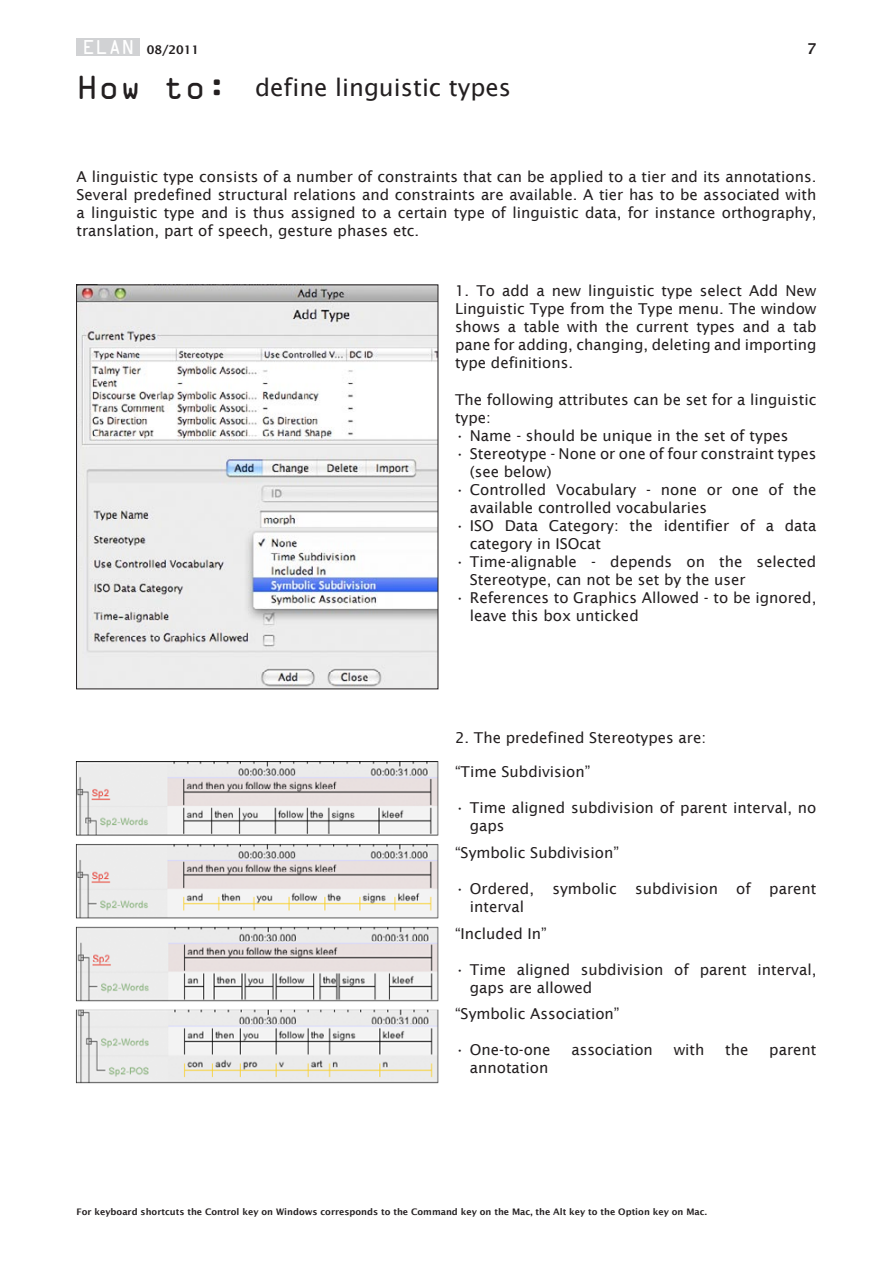
<style>
.page{position:relative;width:893px;height:1263px;background:#fff}
.page>*{position:absolute;margin:0;border:0;box-sizing:border-box;transform-origin:0 0}
.t1{font:30px "OCRA Std";color:#231f20}
.t2{font:24px "Lucida Sans";color:#231f20}
.t3{font:18px "OCRA Std";color:#fff}
.t4{font:15px/18px "Lucida Sans";color:#231f20}
.t5{font:600 15px "Lucida Sans";color:#231f20}
.t6{font:600 12px "Lucida Sans";color:#231f20}
.t7{font:600 9px "Lucida Sans";color:#231f20}
</style>
<div class="page">
<div style="left:77px;top:38px;width:63px;height:17px;background:#d1d2d4"></div>
<img style="left:78px;top:287px;width:358px;height:400px">
<img style="left:75px;top:761px;width:364px;height:323px">
<p class="t3" style="left:83px;top:39px;width:53px">ELAN</p>
<h1 class="t1" style="left:77px;top:74px;width:153px">How to:</h1>
<p class="t6" style="left:147px;top:42px;width:54px">08/2011</p>
<p class="t5" style="left:807px;top:40px;width:11px">7</p>
<h2 class="t2" style="left:255px;top:74px;width:257px">define linguistic types</h2>
<p class="t4" style="left:77px;top:167px;width:741px;text-align:justify">A linguistic type consists of a number of constraints that can be applied to a tier and its annotations.<br>Several predefined structural relations and constraints are available. A tier has to be associated with a linguistic type and is thus assigned to a certain type of linguistic data, for instance orthography, translation, part of speech, gesture phases etc.</p>
<p class="t4" style="left:455px;top:282px;width:363px;text-align:justify">1. To add a new linguistic type select Add New Linguistic Type from the Type menu. The window shows a table with the current types and a tab pane for adding, changing, deleting and importing type definitions.</p>
<p class="t4" style="left:455px;top:390px;width:363px">The following attributes can be set for a linguistic type:</p>
<p class="t4" style="left:455px;top:426px;width:335px">• Name - should be unique in the set of types</p>
<p class="t4" style="left:470px;top:444px;width:348px;text-indent:-15px">• Stereotype - None or one of four constraint types (see below)</p>
<p class="t4" style="left:470px;top:480px;width:348px;text-indent:-15px">• Controlled Vocabulary - none or one of the available controlled vocabularies</p>
<p class="t4" style="left:470px;top:516px;width:348px;text-indent:-15px">• ISO Data Category: the identifier of a data category in ISOcat</p>
<p class="t4" style="left:470px;top:552px;width:348px;text-indent:-15px">• Time-alignable - depends on the selected<br>Stereotype, can not be set by the user</p>
<p class="t4" style="left:470px;top:588px;width:348px;text-indent:-15px">• References to Graphics Allowed - to be ignored, leave this box unticked</p>
<p class="t4" style="left:455px;top:729px;width:253px">2. The predefined Stereotypes are:</p>
<p class="t4" style="left:455px;top:763px;width:137px">“Time Subdivision”</p>
<p class="t4" style="left:470px;top:799px;width:348px;text-indent:-15px">• Time aligned subdivision of parent interval, no gaps</p>
<p class="t4" style="left:455px;top:843px;width:166px">“Symbolic Subdivision”</p>
<p class="t4" style="left:470px;top:879px;width:348px;text-indent:-15px">• Ordered, symbolic subdivision of parent interval</p>
<p class="t4" style="left:455px;top:924px;width:93px">“Included In”</p>
<p class="t4" style="left:470px;top:960px;width:348px;text-indent:-15px">• Time aligned subdivision of parent interval, gaps are allowed</p>
<p class="t4" style="left:455px;top:1005px;width:166px">“Symbolic Association”</p>
<p class="t4" style="left:455px;top:1041px;width:97px">• One-to-one</p>
<p class="t4" style="left:571px;top:1041px;width:83px">association</p>
<p class="t4" style="left:674px;top:1041px;width:32px">with</p>
<p class="t4" style="left:725px;top:1041px;width:25px">the</p>
<p class="t4" style="left:769px;top:1041px;width:49px">parent</p>
<p class="t4" style="left:470px;top:1059px;width:80px">annotation</p>
<p class="t7" style="left:77px;top:1206px;width:632px">For keyboard shortcuts the Control key on Windows corresponds to the Command key on the Mac, the Alt key to the Option key on Mac.</p>
</div>
